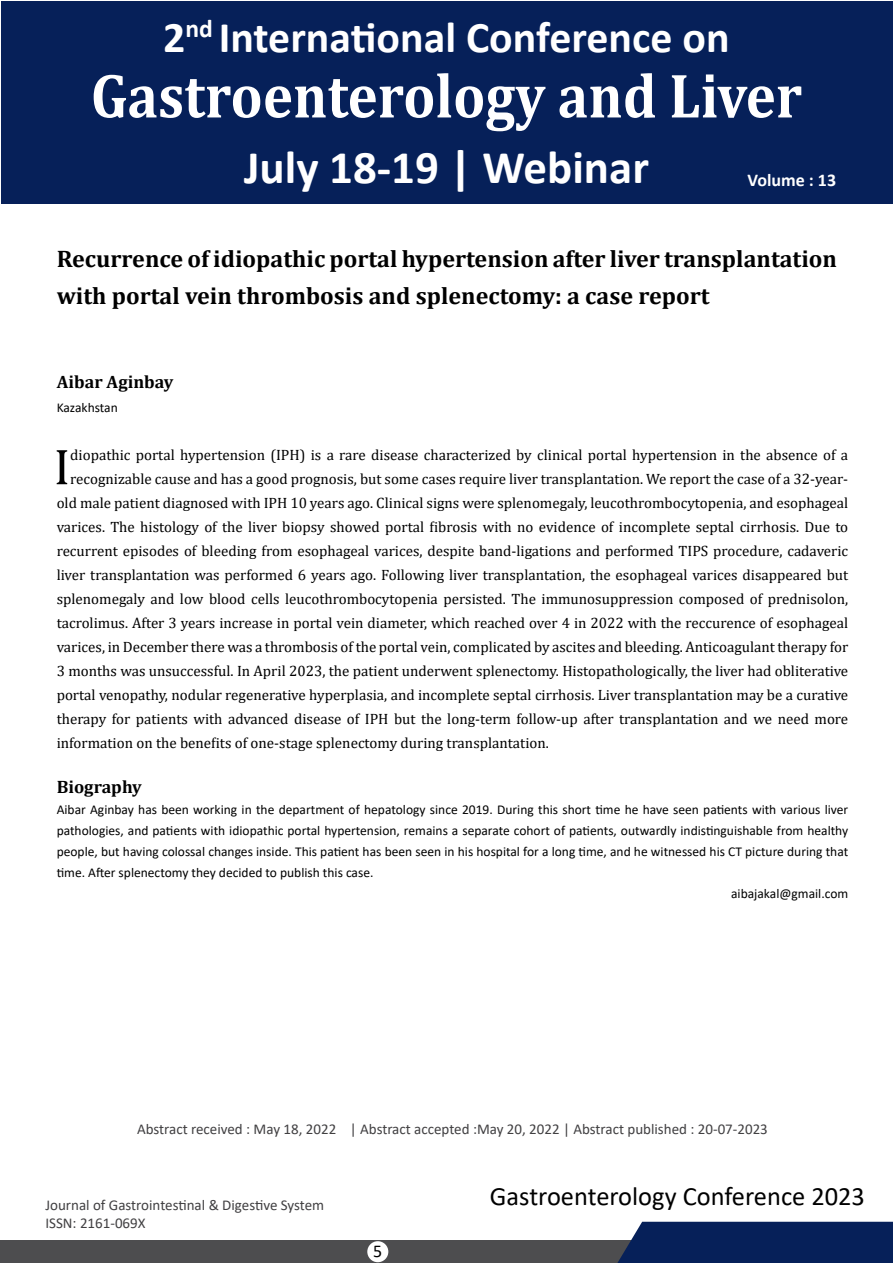
<style>
.page{position:relative;width:893px;height:1263px;background:#fff}
.page>*{position:absolute;margin:0;border:0;box-sizing:border-box;transform-origin:0 0}
.t1{font:700 63.3px "Cambria";color:#fff;scale:.9 1}
.t2{font:51px "Cambria";color:#000}
.t3{font:700 46.95px "Calibri";color:#fff}
.t4{font:700 43.95px "Calibri";color:#fff}
.t5{font:26.4px "Calibri";color:#000}
.t6{font:700 24px/37.5px "Cambria";color:#000}
.t7{font:700 18px "Cambria";color:#000}
.t8{font:700 18px "Calibri";color:#fff}
.t9{font:18px "Calibri";color:#000}
.t10{font:15px "Cambria";color:#000}
.t11{font:15px/18px "Calibri";color:#414042}
.t12{font:13.5px "Calibri";color:#000}
</style>
<div class="page">
<div style="left:1px;top:1px;width:891px;height:202px;background:#062059"></div>
<div style="left:0;top:1240px;width:668px;height:23px;background:#4d4d4f"></div>
<div style="left:617px;top:1222px;width:276px;height:41px;background:#062059"></div>
<div style="left:367px;top:1241px;width:21px;height:21px;background:#fff;border-radius:50%"></div>
<h3 class="t4" style="left:163px;top:6px;width:568px">2<sup>nd</sup> International Conference on</h3>
<h1 class="t1" style="left:91px;top:51px;width:792px">Gastroenterology and Liver</h1>
<h3 class="t3" style="left:244px;top:135px;width:406px">July 18-19 | Webinar</h3>
<p class="t8" style="left:748px;top:168px;width:90px">Volume : 13</p>
<h3 class="t6" style="left:57px;top:239px;width:782px">Recurrence of idiopathic portal hypertension after liver transplantation with portal vein thrombosis and splenectomy: a case report</h3>
<p class="t7" style="left:57px;top:369px;width:118px">Aibar Aginbay</p>
<p class="t12" style="left:57px;top:398px;width:63px">Kazakhstan</p>
<h2 class="t2" style="left:54px;top:437px;width:18px">I</h2>
<p class="t10" style="left:70px;top:446px;width:779px">diopathic portal hypertension (IPH) is a rare disease characterized by clinical portal hypertension in the absence of a</p>
<p class="t10" style="left:70px;top:470px;width:779px">recognizable cause and has a good prognosis, but some cases require liver transplantation. We report the case of a 32-year-</p>
<p class="t10" style="left:57px;top:494px;width:793px">old male patient diagnosed with IPH 10 years ago. Clinical signs were splenomegaly, leucothrombocytopenia, and esophageal</p>
<p class="t10" style="left:57px;top:518px;width:793px">varices. The histology of the liver biopsy showed portal fibrosis with no evidence of incomplete septal cirrhosis. Due to</p>
<p class="t10" style="left:57px;top:542px;width:793px">recurrent episodes of bleeding from esophageal varices, despite band-ligations and performed TIPS procedure, cadaveric</p>
<p class="t10" style="left:57px;top:566px;width:793px">liver transplantation was performed 6 years ago. Following liver transplantation, the esophageal varices disappeared but</p>
<p class="t10" style="left:57px;top:590px;width:793px">splenomegaly and low blood cells leucothrombocytopenia persisted. The immunosuppression composed of prednisolon,</p>
<p class="t10" style="left:57px;top:614px;width:793px">tacrolimus. After 3 years increase in portal vein diameter, which reached over 4 in 2022 with the reccurence of esophageal</p>
<p class="t10" style="left:57px;top:638px;width:793px">varices, in December there was a thrombosis of the portal vein, complicated by ascites and bleeding. Anticoagulant therapy for</p>
<p class="t10" style="left:57px;top:662px;width:793px">3 months was unsuccessful. In April 2023, the patient underwent splenectomy. Histopathologically, the liver had obliterative</p>
<p class="t10" style="left:57px;top:686px;width:793px">portal venopathy, nodular regenerative hyperplasia, and incomplete septal cirrhosis. Liver transplantation may be a curative</p>
<p class="t10" style="left:57px;top:710px;width:793px">therapy for patients with advanced disease of IPH but the long-term follow-up after transplantation and we need more</p>
<p class="t10" style="left:57px;top:734px;width:494px">information on the benefits of one-stage splenectomy during transplantation.</p>
<p class="t7" style="left:57px;top:774px;width:87px">Biography</p>
<p class="t12" style="left:57px;top:800px;width:793px">Aibar Aginbay has been working in the department of hepatology since 2019. During this short time he have seen patients with various liver</p>
<p class="t12" style="left:57px;top:821px;width:793px">pathologies, and patients with idiopathic portal hypertension, remains a separate cohort of patients, outwardly indistinguishable from healthy</p>
<p class="t12" style="left:57px;top:842px;width:793px">people, but having colossal changes inside. This patient has been seen in his hospital for a long time, and he witnessed his CT picture during that</p>
<p class="t12" style="left:57px;top:863px;width:318px">time. After splenectomy they decided to publish this case.</p>
<p class="t12" style="left:731px;top:884px;width:119px">aibajakal@gmail.com</p>
<p class="t11" style="left:137px;top:1119px;width:632px">Abstract received : May 18, 2022 | Abstract accepted :May 20, 2022 | Abstract published : 20-07-2023</p>
<p class="t11" style="left:45px;top:1196px;width:280px">Journal of Gastrointestinal &amp; Digestive System<br>ISSN: 2161-069X</p>
<p class="t9" style="left:373px;top:1239px;width:11px">5</p>
<h3 class="t5" style="left:490px;top:1178px;width:376px">Gastroenterology Conference 2023</h3>
</div>
